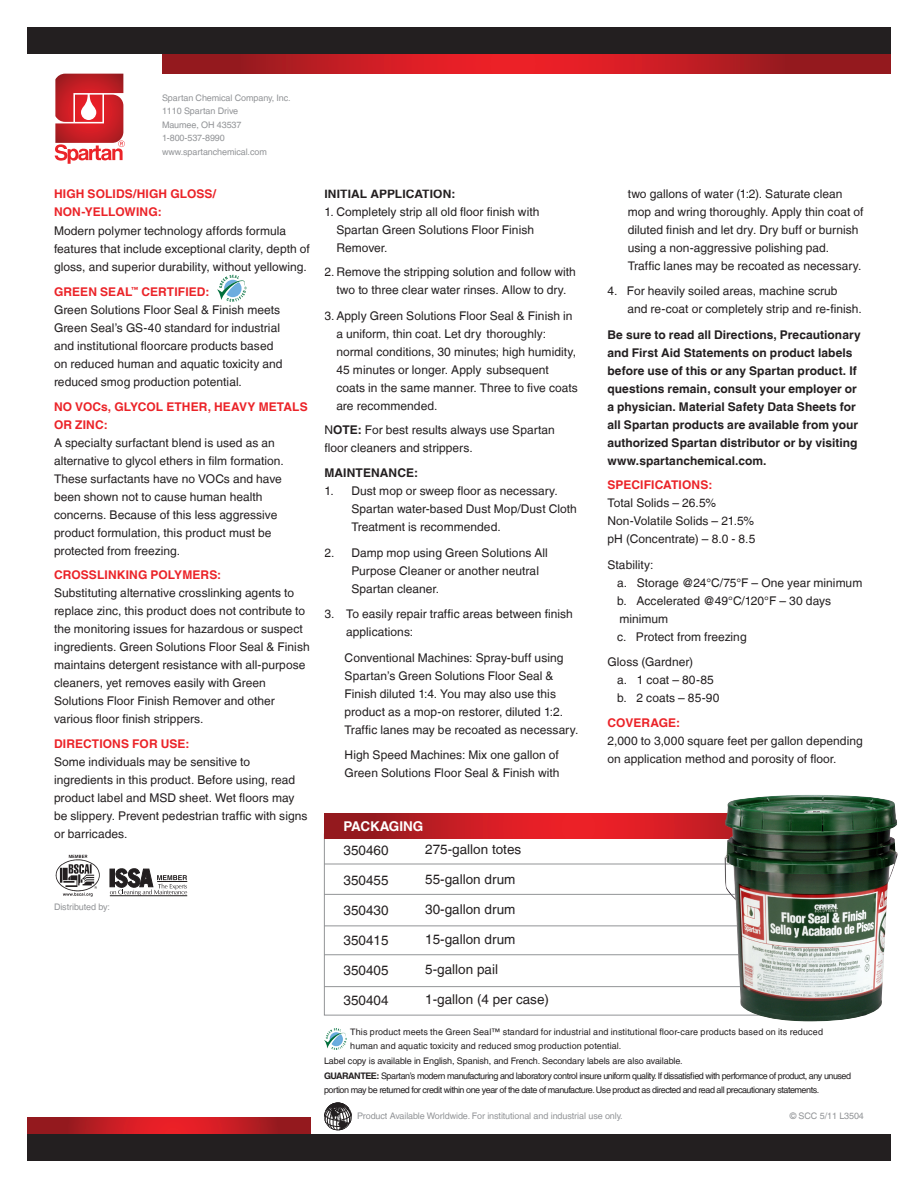
<style>
.page{position:relative;width:918px;height:1188px;background:#fff}
.page>*{position:absolute;margin:0;border:0;box-sizing:border-box;transform-origin:0 0}
.t1{font:13.5px "Helvetica LT";color:#231f20}
.t2{font:700 13.5px "Helvetica LT";color:#fff}
.t3{font:12px/18px "Helvetica LT";letter-spacing:.005em;color:#231f20}
.t4{font:700 12px/18px "Helvetica LT";letter-spacing:.005em;color:#231f20}
.t5{font:700 12px/18px "Helvetica LT";letter-spacing:.01em;color:#eb2328}
.t6{font:9px/13.5px "Helvetica LT";letter-spacing:-.05em;color:#231f20}
.t7{font:9px "Helvetica LT";letter-spacing:-.01em;color:#929497}
.t8{font:9px/13.5px "Helvetica LT";letter-spacing:.015em;color:#231f20}
.t9{font:9px "Helvetica LT";letter-spacing:-.01em;color:#231f20}
.s1{font-weight:700}
</style>
<div class="page">
<svg style="left:27px;top:1118px;width:283px;height:16px;background:#bc1c22"></svg>
<svg style="left:162px;top:54px;width:729px;height:20px;background:#bd1c22"></svg>
<div style="left:27px;top:27px;width:864px;height:27px;background:#231f20"></div>
<div style="left:27px;top:1134px;width:864px;height:27px;background:#231f20"></div>
<svg style="left:324px;top:814px;width:400px;height:24px;background:#c91d24"></svg>
<hr style="left:324px;top:864px;width:541px;height:1px;background:#929497">
<hr style="left:324px;top:894px;width:541px;height:1px;background:#929497">
<hr style="left:324px;top:926px;width:541px;height:1px;background:#929497">
<hr style="left:324px;top:954px;width:542px;height:1px;background:#929497">
<hr style="left:324px;top:986px;width:541px;height:1px;background:#929497">
<img style="left:724px;top:795px;width:174px;height:227px">
<svg style="left:55px;top:74px;width:70px;height:90px"></svg>
<svg style="left:324px;top:1102px;width:28px;height:28px"></svg>
<svg style="left:110px;top:868px;width:77px;height:28px"></svg>
<img style="left:55px;top:854px;width:45px;height:43px">
<svg style="left:217px;top:275px;width:30px;height:27px"></svg>
<img style="left:324px;top:1028px;width:23px;height:21px">
<p class="t7" style="left:162px;top:93px;width:128px">Spartan Chemical Company, Inc.</p>
<p class="t7" style="left:162px;top:106px;width:75px">1110 Spartan Drive</p>
<p class="t7" style="left:162px;top:120px;width:81px">Maumee, OH 43537</p>
<p class="t7" style="left:162px;top:133px;width:64px">1-800-537-8990</p>
<p class="t7" style="left:162px;top:147px;width:106px">www.spartanchemical.com</p>
<p class="t5" style="left:54px;top:184px;width:164px">HIGH SOLIDS/HIGH GLOSS/</p>
<p class="t5" style="left:54px;top:202px;width:109px">NON-YELLOWING:</p>
<p class="t3" style="left:54px;top:222px;width:257px">Modern polymer technology affords formula features that include exceptional clarity, depth of gloss, and superior durability, without yellowing.</p>
<p class="t5" style="left:54px;top:282px;width:157px">GREEN SEAL<sup>™</sup> CERTIFIED:</p>
<p class="t3" style="left:54px;top:301px;width:230px">Green Solutions Floor Seal &amp; Finish meets Green Seal’s GS-40 standard for industrial and institutional floorcare products based on reduced human and aquatic toxicity and reduced smog production potential.</p>
<p class="t5" style="left:54px;top:397px;width:255px">NO VOCs, GLYCOL ETHER, HEAVY METALS<br>OR ZINC:</p>
<p class="t3" style="left:54px;top:433px;width:231px">A specialty surfactant blend is used as an alternative to glycol ethers in film formation.<br>These surfactants have no VOCs and have been shown not to cause human health concerns. Because of this less aggressive product formulation, this product must be protected from freezing.</p>
<p class="t5" style="left:54px;top:566px;width:169px">CROSSLINKING POLYMERS:</p>
<p class="t3" style="left:54px;top:584px;width:257px">Substituting alternative crosslinking agents to replace zinc, this product does not contribute to the monitoring issues for hazardous or suspect ingredients. Green Solutions Floor Seal &amp; Finish maintains detergent resistance with all-purpose cleaners, yet removes easily with Green Solutions Floor Finish Remover and other various floor finish strippers.</p>
<p class="t5" style="left:54px;top:735px;width:134px">DIRECTIONS FOR USE:</p>
<p class="t3" style="left:54px;top:753px;width:255px">Some individuals may be sensitive to ingredients in this product. Before using, read product label and MSD sheet. Wet floors may be slippery. Prevent pedestrian traffic with signs or barricades.</p>
<p class="t7" style="left:54px;top:901px;width:58px">Distributed by:</p>
<p class="t4" style="left:324px;top:185px;width:133px">INITIAL APPLICATION:</p>
<p class="t3" style="left:336px;top:203px;width:205px;text-indent:-12px">1. Completely strip all old floor finish with<br>Spartan Green Solutions Floor Finish<br>Remover.</p>
<p class="t3" style="left:324px;top:263px;width:253px;text-align:center">2. Remove the stripping solution and follow with two to three clear water rinses. Allow to dry.</p>
<p class="t3" style="left:336px;top:306px;width:243px;text-indent:-12px">3. Apply Green Solutions Floor Seal &amp; Finish in a uniform, thin coat. Let dry thoroughly: normal conditions, 30 minutes; high humidity, 45 minutes or longer. Apply subsequent coats in the same manner. Three to five coats are recommended.</p>
<p class="t3" style="left:324px;top:421px;width:232px">N<span class="s1">OTE:</span> For best results always use Spartan floor cleaners and strippers.</p>
<p class="t4" style="left:324px;top:464px;width:95px">MAINTENANCE:</p>
<p class="t3" style="left:351px;top:482px;width:227px;text-indent:-27px">1. Dust mop or sweep floor as necessary.<br>Spartan water-based Dust Mop/Dust Cloth<br>Treatment is recommended.</p>
<p class="t3" style="left:351px;top:543px;width:198px;text-indent:-27px">2. Damp mop using Green Solutions All<br>Purpose Cleaner or another neutral<br>Spartan cleaner.</p>
<p class="t3" style="left:346px;top:605px;width:228px;text-indent:-22px">3. To easily repair traffic areas between finish applications:</p>
<p class="t3" style="left:345px;top:648px;width:235px">Conventional Machines: Spray-buff using Spartan’s Green Solutions Floor Seal &amp; Finish diluted 1:4. You may also use this product as a mop-on restorer, diluted 1:2.<br>Traffic lanes may be recoated as necessary.</p>
<p class="t3" style="left:345px;top:746px;width:216px">High Speed Machines: Mix one gallon of<br>Green Solutions Floor Seal &amp; Finish with</p>
<p class="t2" style="left:344px;top:818px;width:81px">PACKAGING</p>
<p class="t1" style="left:344px;top:842px;width:47px">350460</p>
<p class="t1" style="left:344px;top:872px;width:47px">350455</p>
<p class="t1" style="left:344px;top:902px;width:47px">350430</p>
<p class="t1" style="left:344px;top:932px;width:47px">350415</p>
<p class="t1" style="left:344px;top:962px;width:47px">350405</p>
<p class="t1" style="left:344px;top:992px;width:47px">350404</p>
<p class="t1" style="left:425px;top:842px;width:98px">275-gallon totes</p>
<p class="t1" style="left:425px;top:872px;width:92px">55-gallon drum</p>
<p class="t1" style="left:425px;top:902px;width:92px">30-gallon drum</p>
<p class="t1" style="left:425px;top:932px;width:92px">15-gallon drum</p>
<p class="t1" style="left:425px;top:962px;width:74px">5-gallon pail</p>
<p class="t1" style="left:425px;top:992px;width:125px">1-gallon (4 per case)</p>
<p class="t3" style="left:628px;top:184px;width:237px">two gallons of water (1:2). Saturate clean mop and wring thoroughly. Apply thin coat of diluted finish and let dry. Dry buff or burnish using a non-aggressive polishing pad.<br>Traffic lanes may be recoated as necessary.</p>
<p class="t3" style="left:627px;top:282px;width:236px;text-indent:-20px">4. For heavily soiled areas, machine scrub<br>and re-coat or completely strip and re-finish.</p>
<p class="t4" style="left:608px;top:325px;width:255px">Be sure to read all Directions, Precautionary and First Aid Statements on product labels before use of this or any Spartan product. If questions remain, consult your employer or a physician. Material Safety Data Sheets for all Spartan products are available from your authorized Spartan distributor or by visiting www.spartanchemical.com.</p>
<p class="t5" style="left:608px;top:476px;width:103px">SPECIFICATIONS:</p>
<p class="t3" style="left:608px;top:494px;width:110px">Total Solids – 26.5%</p>
<p class="t3" style="left:608px;top:512px;width:148px">Non-Volatile Solids – 21.5%</p>
<p class="t3" style="left:608px;top:530px;width:149px">pH (Concentrate) – 8.0 - 8.5</p>
<p class="t3" style="left:608px;top:556px;width:47px">Stability:</p>
<p class="t3" style="left:617px;top:574px;width:247px">a. Storage @24°C/75°F – One year minimum</p>
<p class="t3" style="left:617px;top:592px;width:215px">b. Accelerated @49°C/120°F – 30 days minimum</p>
<p class="t3" style="left:617px;top:628px;width:131px">c. Protect from freezing</p>
<p class="t3" style="left:608px;top:653px;width:87px">Gloss (Gardner)</p>
<p class="t3" style="left:617px;top:671px;width:98px">a. 1 coat – 80-85</p>
<p class="t3" style="left:617px;top:689px;width:104px">b. 2 coats – 85-90</p>
<p class="t5" style="left:608px;top:714px;width:71px">COVERAGE:</p>
<p class="t3" style="left:608px;top:732px;width:257px">2,000 to 3,000 square feet per gallon depending on application method and porosity of floor.</p>
<p class="t8" style="left:350px;top:1025px;width:474px">This product meets the Green Seal™ standard for industrial and institutional floor-care products based on its reduced human and aquatic toxicity and reduced smog production potential.</p>
<p class="t9" style="left:324px;top:1056px;width:360px">Label copy is available in English, Spanish, and French. Secondary labels are also available.</p>
<p class="t6" style="left:324px;top:1069px;width:529px"><span class="s1">GUARANTEE:</span> Spartan’s modern manufacturing and laboratory control insure uniform quality. If dissatisfied with performance of product, any unused portion may be returned for credit within one year of the date of manufacture. Use product as directed and read all precautionary statements.</p>
<p class="t7" style="left:357px;top:1110px;width:267px">Product Available Worldwide. For institutional and industrial use only.</p>
<p class="t7" style="left:790px;top:1110px;width:76px">© SCC 5/11 L3504</p>
</div>
